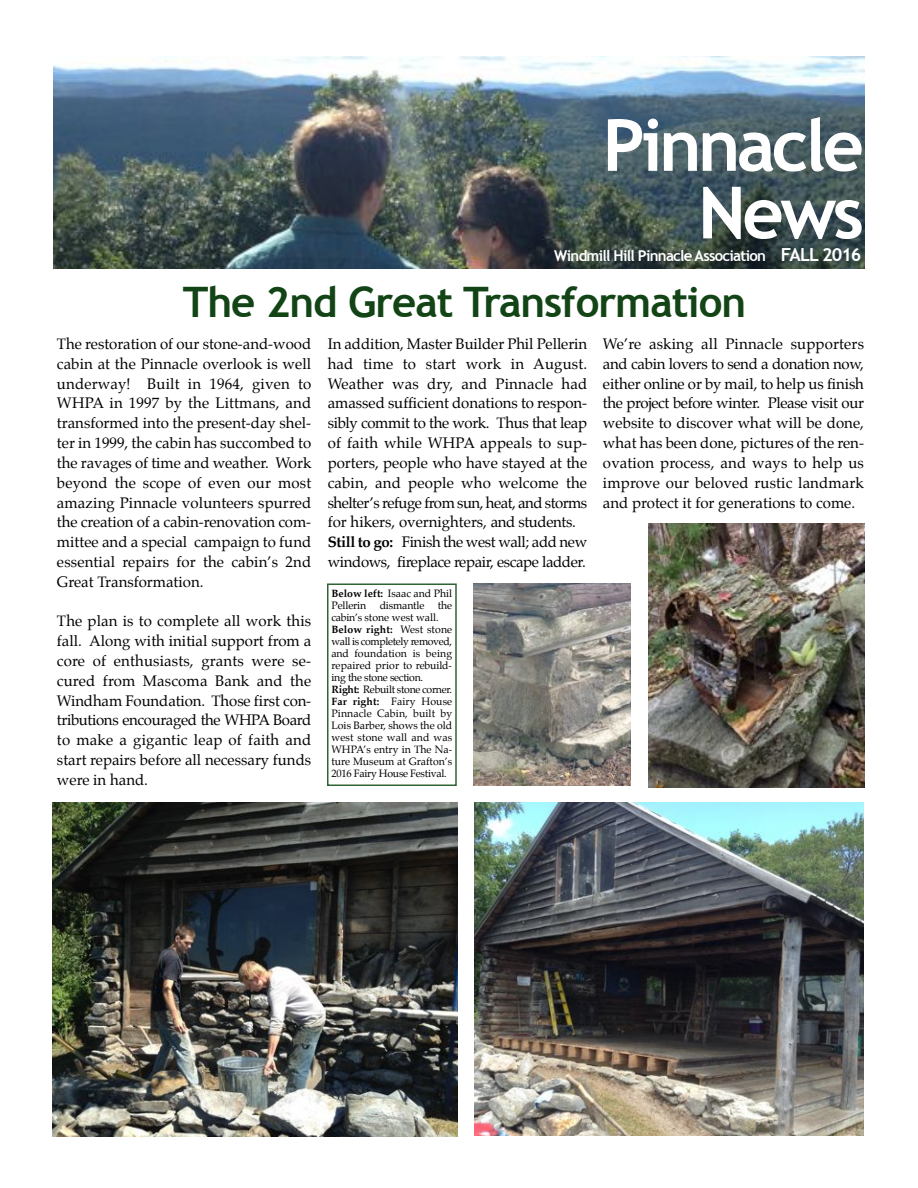
<style>
.page{position:relative;width:918px;height:1188px;background:#fff}
.page>*{position:absolute;margin:0;border:0;box-sizing:border-box;transform-origin:0 0}
.t1{font:700 72px/67.5px "Trebuchet MS";letter-spacing:-.05em;color:#fff;text-align:right}
.t2{font:700 42px "Trebuchet MS";letter-spacing:-.025em;color:#124415}
.t3{font:15px/19.8px "Palatino";color:#000;text-align:justify}
.t4{font:700 15px "Trebuchet MS";letter-spacing:-.05em;color:#fff}
.t5{font:10.5px/12px "Palatino";color:#000}
.s1{font-size:18px}
.s2{font-weight:700}
</style>
<div class="page">
<img style="left:54px;top:57px;width:810px;height:211px">
<div style="left:327px;top:583px;width:130px;height:203px;border:2px solid #2e6432"></div>
<img style="left:52px;top:802px;width:406px;height:335px">
<img style="left:473px;top:583px;width:158px;height:203px">
<img style="left:648px;top:523px;width:216px;height:265px">
<img style="left:474px;top:802px;width:390px;height:333px">
<h1 class="t1" style="left:603px;top:111px;width:263px">Pinnacle<br>News</h1>
<p class="t4" style="left:554px;top:247px;width:309px">Windmill Hill Pinnacle Association <span class="s1">FALL 2016</span></p>
<h2 class="t2" style="left:183px;top:278px;width:565px">The 2nd Great Transformation</h2>
<p class="t3" style="left:57px;top:335px;width:256px">The restoration of our stone-and-wood cabin at the Pinnacle overlook is well underway! Built in 1964, given to WHPA in 1997 by the Littmans, and transformed into the present-day shel&shy;ter in 1999, the cabin has succombed to the ravages of time and weather. Work beyond the scope of even our most amazing Pinnacle volunteers spurred the creation of a cabin-renovation com&shy;mittee and a special campaign to fund essential repairs for the cabin’s 2nd Great Transformation.</p>
<p class="t3" style="left:57px;top:612px;width:256px">The plan is to complete all work this fall. Along with initial support from a core of enthusiasts, grants were se&shy;cured from Mascoma Bank and the Windham Foundation. Those first con&shy;tributions encouraged the WHPA Board to make a gigantic leap of faith and start repairs before all necessary funds were in hand.</p>
<p class="t3" style="left:328px;top:335px;width:261px;text-align:left">In addition, Master Builder Phil Pellerin had time to start work in August.<br>Weather was dry, and Pinnacle had amassed sufficient donations to respon&shy;sibly commit to the work. Thus that leap of faith while WHPA appeals to sup&shy;porters, people who have stayed at the cabin, and people who welcome the shelter’s refuge from sun, heat, and storms for hikers, overnighters, and students.<br><span class="s2">Still to go:</span> Finish the west wall; add new windows, fireplace repair, escape ladder.</p>
<p class="t5" style="left:331px;top:588px;width:122px"><span class="s2">Below left:</span> Isaac and Phil<br>Pellerin</p>
<p class="t5" style="left:331px;top:600px;width:122px;text-indent:106px">the cabin’s stone west wall.<br><span class="s2">Below right:</span> West stone wall is completely removed, and foundation is being repaired prior to rebuild&shy;ing the stone section.<br><span class="s2">Right:</span> Rebuilt stone corner.<br><span class="s2">Far right:</span> Fairy House<br>Pinnacle Cabin, built by<br>Lois Barber, shows the old west stone wall and was<br>WHPA’s entry in The Na&shy;ture Museum at Grafton’s<br>2016 Fairy House Festival.</p>
<p class="t5" style="left:380px;top:600px;width:46px">dismantle</p>
<p class="t3" style="left:603px;top:335px;width:263px">We’re asking all Pinnacle supporters and cabin lovers to send a donation now, either online or by mail, to help us finish the project before winter. Please visit our website to discover what will be done, what has been done, pictures of the ren&shy;ovation process, and ways to help us improve our beloved rustic landmark and protect it for generations to come.</p>
</div>
